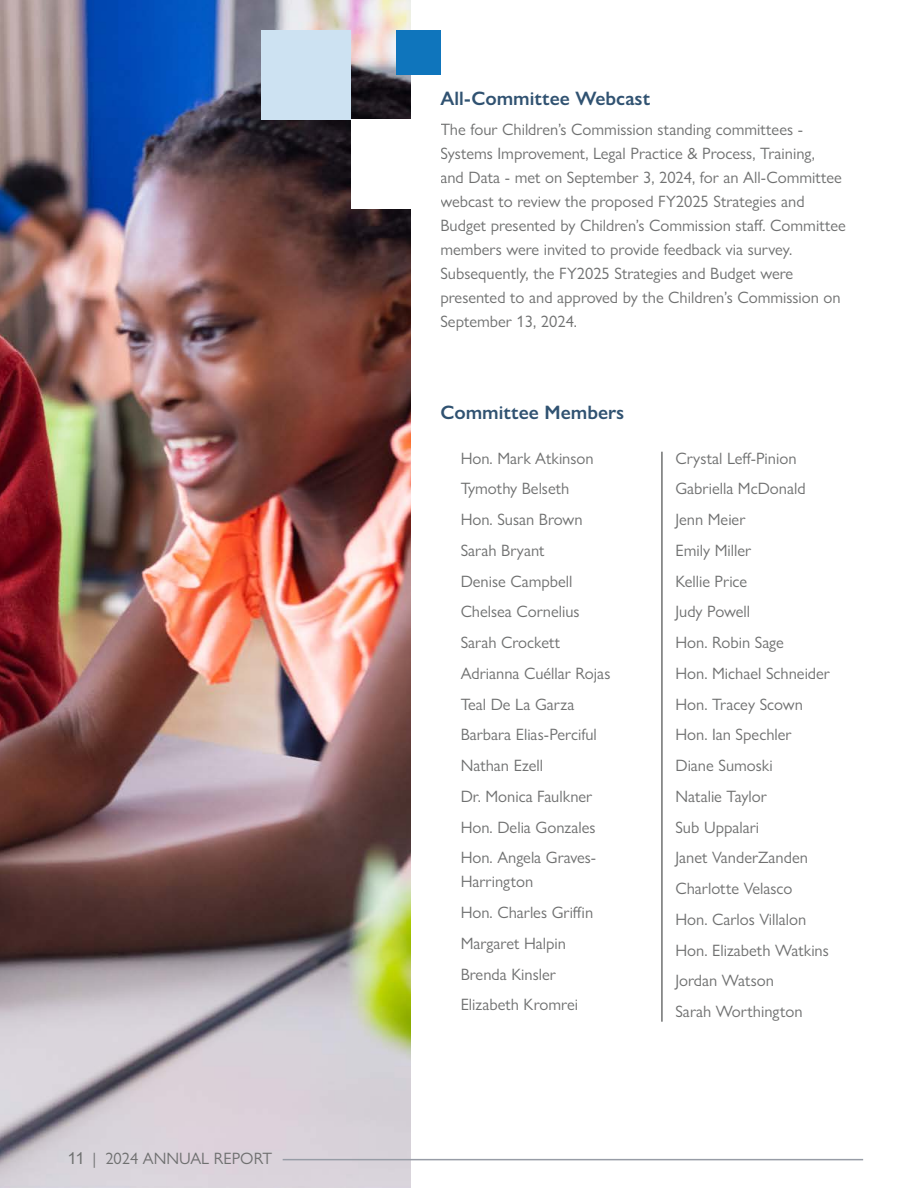
<style>
.page{position:relative;width:918px;height:1188px;background:#fff}
.page>*{position:absolute;margin:0;border:0;box-sizing:border-box;transform-origin:0 0}
.subheadings{font:600 19.5px "Gill Sans Nova";color:#305271}
.Gill_Sans_Nova_book_R_11_16{font:16.5px/24px "Gill Sans Nova";color:#6f7070}
.t1{font:16.5px "Arial";color:#6f7070}
</style>
<div class="page">
<img style="left:0;top:0;width:411px;height:1188px">
<hr style="left:283px;top:1159px;width:580px;height:1px;background:#979ca6">
<hr style="left:661px;top:452px;width:2px;height:570px;background:#6f7070">
<div style="left:262px;top:30px;width:89px;height:90px;background:#cde2f2"></div>
<div style="left:351px;top:120px;width:89px;height:89px;background:#fff"></div>
<div style="left:396px;top:30px;width:44px;height:45px;background:#0f75bc"></div>
<p class="t1" style="left:68px;top:1147px;width:19px">11</p>
<p class="Gill_Sans_Nova_book_R_11_16" style="left:92px;top:1146px;width:181px">| 2024 ANNUAL REPORT</p>
<h2 class="subheadings" style="left:440px;top:86px;width:211px">All-Committee Webcast</h2>
<p class="Gill_Sans_Nova_book_R_11_16" style="left:440px;top:118px;width:407px">The four Children’s Commission standing committees - Systems Improvement, Legal Practice &amp; Process, Training,<br>and Data - met on September 3, 2024, for an All-Committee webcast to review the proposed FY2025 Strategies and Budget presented by Children’s Commission staff. Committee members were invited to provide feedback via survey.<br>Subsequently, the FY2025 Strategies and Budget were presented to and approved by the Children’s Commission on September 13, 2024.</p>
<h2 class="subheadings" style="left:440px;top:400px;width:186px">Committee Members</h2>
<p class="Gill_Sans_Nova_book_R_11_16" style="left:461px;top:446px;width:135px">Hon. Mark Atkinson</p>
<p class="Gill_Sans_Nova_book_R_11_16" style="left:461px;top:477px;width:110px">Tymothy Belseth</p>
<p class="Gill_Sans_Nova_book_R_11_16" style="left:461px;top:507px;width:123px">Hon. Susan Brown</p>
<p class="Gill_Sans_Nova_book_R_11_16" style="left:461px;top:538px;width:85px">Sarah Bryant</p>
<p class="Gill_Sans_Nova_book_R_11_16" style="left:461px;top:569px;width:113px">Denise Campbell</p>
<p class="Gill_Sans_Nova_book_R_11_16" style="left:461px;top:600px;width:120px">Chelsea Cornelius</p>
<p class="Gill_Sans_Nova_book_R_11_16" style="left:461px;top:630px;width:101px">Sarah Crockett</p>
<p class="Gill_Sans_Nova_book_R_11_16" style="left:461px;top:661px;width:151px">Adrianna Cuéllar Rojas</p>
<p class="Gill_Sans_Nova_book_R_11_16" style="left:461px;top:692px;width:115px">Teal De La Garza</p>
<p class="Gill_Sans_Nova_book_R_11_16" style="left:461px;top:723px;width:138px">Barbara Elias-Perciful</p>
<p class="Gill_Sans_Nova_book_R_11_16" style="left:461px;top:753px;width:84px">Nathan Ezell</p>
<p class="Gill_Sans_Nova_book_R_11_16" style="left:461px;top:784px;width:133px">Dr. Monica Faulkner</p>
<p class="Gill_Sans_Nova_book_R_11_16" style="left:461px;top:815px;width:136px">Hon. Delia Gonzales</p>
<p class="Gill_Sans_Nova_book_R_11_16" style="left:461px;top:846px;width:137px">Hon. Angela Graves-<br>Harrington</p>
<p class="Gill_Sans_Nova_book_R_11_16" style="left:461px;top:900px;width:134px">Hon. Charles Griffin</p>
<p class="Gill_Sans_Nova_book_R_11_16" style="left:461px;top:931px;width:107px">Margaret Halpin</p>
<p class="Gill_Sans_Nova_book_R_11_16" style="left:461px;top:962px;width:97px">Brenda Kinsler</p>
<p class="Gill_Sans_Nova_book_R_11_16" style="left:461px;top:993px;width:119px">Elizabeth Kromrei</p>
<p class="Gill_Sans_Nova_book_R_11_16" style="left:675px;top:446px;width:123px">Crystal Leff-Pinion</p>
<p class="Gill_Sans_Nova_book_R_11_16" style="left:675px;top:477px;width:132px">Gabriella McDonald</p>
<p class="Gill_Sans_Nova_book_R_11_16" style="left:675px;top:507px;width:72px">Jenn Meier</p>
<p class="Gill_Sans_Nova_book_R_11_16" style="left:675px;top:538px;width:77px">Emily Miller</p>
<p class="Gill_Sans_Nova_book_R_11_16" style="left:675px;top:569px;width:73px">Kellie Price</p>
<p class="Gill_Sans_Nova_book_R_11_16" style="left:675px;top:600px;width:76px">Judy Powell</p>
<p class="Gill_Sans_Nova_book_R_11_16" style="left:675px;top:630px;width:110px">Hon. Robin Sage</p>
<p class="Gill_Sans_Nova_book_R_11_16" style="left:675px;top:661px;width:156px">Hon. Michael Schneider</p>
<p class="Gill_Sans_Nova_book_R_11_16" style="left:675px;top:692px;width:129px">Hon. Tracey Scown</p>
<p class="Gill_Sans_Nova_book_R_11_16" style="left:675px;top:723px;width:118px">Hon. Ian Spechler</p>
<p class="Gill_Sans_Nova_book_R_11_16" style="left:675px;top:753px;width:99px">Diane Sumoski</p>
<p class="Gill_Sans_Nova_book_R_11_16" style="left:675px;top:784px;width:93px">Natalie Taylor</p>
<p class="Gill_Sans_Nova_book_R_11_16" style="left:675px;top:815px;width:85px">Sub Uppalari</p>
<p class="Gill_Sans_Nova_book_R_11_16" style="left:675px;top:846px;width:134px">Janet VanderZanden</p>
<p class="Gill_Sans_Nova_book_R_11_16" style="left:675px;top:876px;width:119px">Charlotte Velasco</p>
<p class="Gill_Sans_Nova_book_R_11_16" style="left:675px;top:907px;width:132px">Hon. Carlos Villalon</p>
<p class="Gill_Sans_Nova_book_R_11_16" style="left:675px;top:938px;width:155px">Hon. Elizabeth Watkins</p>
<p class="Gill_Sans_Nova_book_R_11_16" style="left:675px;top:969px;width:100px">Jordan Watson</p>
<p class="Gill_Sans_Nova_book_R_11_16" style="left:675px;top:999px;width:129px">Sarah Worthington</p>
</div>
